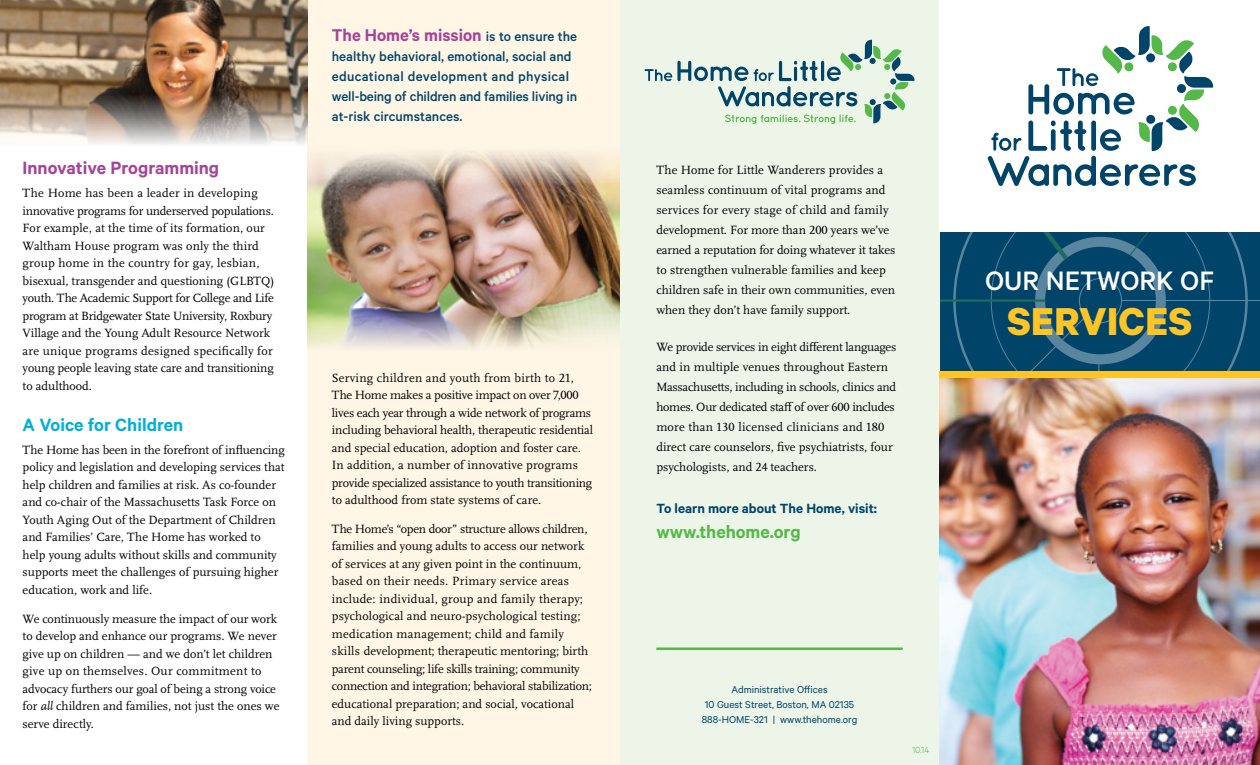
<style>
.page{position:relative;width:1260px;height:765px;background:#fff}
.page>*{position:absolute;margin:0;border:0;box-sizing:border-box;transform-origin:0 0}
.t1{font:700 43.75px "Calibre";letter-spacing:.01em;color:#ffc425}
.t2{font:500 30px "Calibre";color:#fff}
.t3{font:600 20px "Calibre";color:#a54399}
.t4{font:600 20px "Calibre";color:#00afdb}
.t5{font:600 20px "Calibre";color:#54b948}
.t6{font:600 19.12px "Calibre";color:#a54399}
.t7{font:500 15px/20px "Calibre";color:#00446a}
.t8{font:600 15px "Calibre";color:#00446a}
.t9{font:12.5px/17.5px "Scala OT";color:#000}
.t10{font:11.25px/15px "Calibre";color:#00446a;text-align:center}
.t11{font:300 10px "Calibre";color:#54b948}
.s1{font-style:italic}
.s2{font-weight:500;font-size:15px;color:#00446a}
</style>
<div class="page">
<div style="left:939px;top:231px;width:321px;height:146px;background:#00446a"></div>
<div style="left:1079px;top:278px;width:43px;height:45px;border:1px solid #fff;border-radius:50%"></div>
<div style="left:1035px;top:237px;width:131px;height:127px;border:10px solid #fff;border-radius:50%"></div>
<hr style="left:1122px;top:300px;width:138px;height:1px;background:#fff">
<svg style="left:1129px;top:231px;width:36px;height:26px"></svg>
<svg style="left:991px;top:315px;width:96px;height:56px"></svg>
<svg style="left:1027px;top:231px;width:45px;height:34px"></svg>
<hr style="left:938px;top:299px;width:107px;height:3px;background:#54b948">
<hr style="left:1098px;top:364px;width:1px;height:97px;background:#fff">
<div style="left:620px;top:0;width:319px;height:765px;background:#ecf5e8"></div>
<div style="left:308px;top:0;width:312px;height:765px;background:#fff6e6"></div>
<svg style="left:645px;top:40px;width:270px;height:83px"></svg>
<img style="left:308px;top:151px;width:312px;height:197px">
<img style="left:0;top:0;width:308px;height:147px">
<hr style="left:656px;top:648px;width:247px;height:2px;background:#54b948">
<svg style="left:988px;top:26px;width:225px;height:160px"></svg>
<img style="left:939px;top:378px;width:321px;height:387px">
<div style="left:939px;top:371px;width:321px;height:7px;background:#ffc425"></div>
<h3 class="t3" style="left:23px;top:156px;width:198px">Innovative Programming</h3>
<p class="t9" style="left:23px;top:185px;width:253px">The Home has been a leader in developing innovative programs for underserved populations.<br>For example, at the time of its formation, our Waltham House program was only the third group home in the country for gay, lesbian, bisexual, transgender and questioning (GLBTQ) youth. The Academic Support for College and Life program at Bridgewater State University, Roxbury Village and the Young Adult Resource Network are unique programs designed specifically for young people leaving state care and transitioning to adulthood.</p>
<h3 class="t4" style="left:23px;top:413px;width:162px">A Voice for Children</h3>
<p class="t9" style="left:23px;top:441px;width:264px">The Home has been in the forefront of influencing policy and legislation and developing services that help children and families at risk. As co-founder and co-chair of the Massachusetts Task Force on Youth Aging Out of the Department of Children and Families’ Care, The Home has worked to help young adults without skills and community supports meet the challenges of pursuing higher education, work and life.</p>
<p class="t9" style="left:23px;top:610px;width:258px">We continuously measure the impact of our work to develop and enhance our programs. We never give up on children — and we don’t let children give up on themselves. Our commitment to advocacy furthers our goal of being a strong voice for <span class="s1">all</span> children and families, not just the ones we serve directly.</p>
<h3 class="t6" style="left:332px;top:24px;width:247px">The Home’s mission <span class="s2">is to ensure the</span></h3>
<p class="t7" style="left:332px;top:46px;width:247px">healthy behavioral, emotional, social and educational development and physical well-being of children and families living in at-risk circumstances.</p>
<p class="t9" style="left:332px;top:369px;width:263px">Serving children and youth from birth to 21, The Home makes a positive impact on over 7,000 lives each year through a wide network of programs including behavioral health, therapeutic residential and special education, adoption and foster care.<br>In addition, a number of innovative programs provide specialized assistance to youth transitioning to adulthood from state systems of care.</p>
<p class="t9" style="left:332px;top:520px;width:262px">The Home’s “open door” structure allows children, families and young adults to access our network of services at any given point in the continuum, based on their needs. Primary service areas include: individual, group and family therapy; psychological and neuro-psychological testing; medication management; child and family skills development; therapeutic mentoring; birth parent counseling; life skills training; community connection and integration; behavioral stabilization; educational preparation; and social, vocational and daily living supports.</p>
<p class="t9" style="left:656px;top:160px;width:240px;line-height:20px">The Home for Little Wanderers provides a seamless continuum of vital programs and services for every stage of child and family development. For more than 200 years we’ve earned a reputation for doing whatever it takes to strengthen vulnerable families and keep children safe in their own communities, even when they don’t have family support.</p>
<p class="t9" style="left:656px;top:337px;width:242px;line-height:20px">We provide services in eight different languages and in multiple venues throughout Eastern Massachusetts, including in schools, clinics and homes. Our dedicated staff of over 600 includes more than 130 licensed clinicians and 180 direct care counselors, five psychiatrists, four psychologists, and 24 teachers.</p>
<p class="t8" style="left:656px;top:499px;width:222px">To learn more about The Home, visit:</p>
<h3 class="t5" style="left:656px;top:520px;width:146px">www.thehome.org</h3>
<h2 class="t2" style="left:985px;top:263px;width:231px">OUR NETWORK OF</h2>
<h1 class="t1" style="left:1007px;top:295px;width:187px">SERVICES</h1>
<p class="t10" style="left:702px;top:681px;width:157px">Administrative Offices<br>10 Guest Street, Boston, MA 02135<br>888-HOME-321 | www.thehome.org</p>
<p class="t11" style="left:912px;top:744px;width:19px">10.14</p>
</div>
